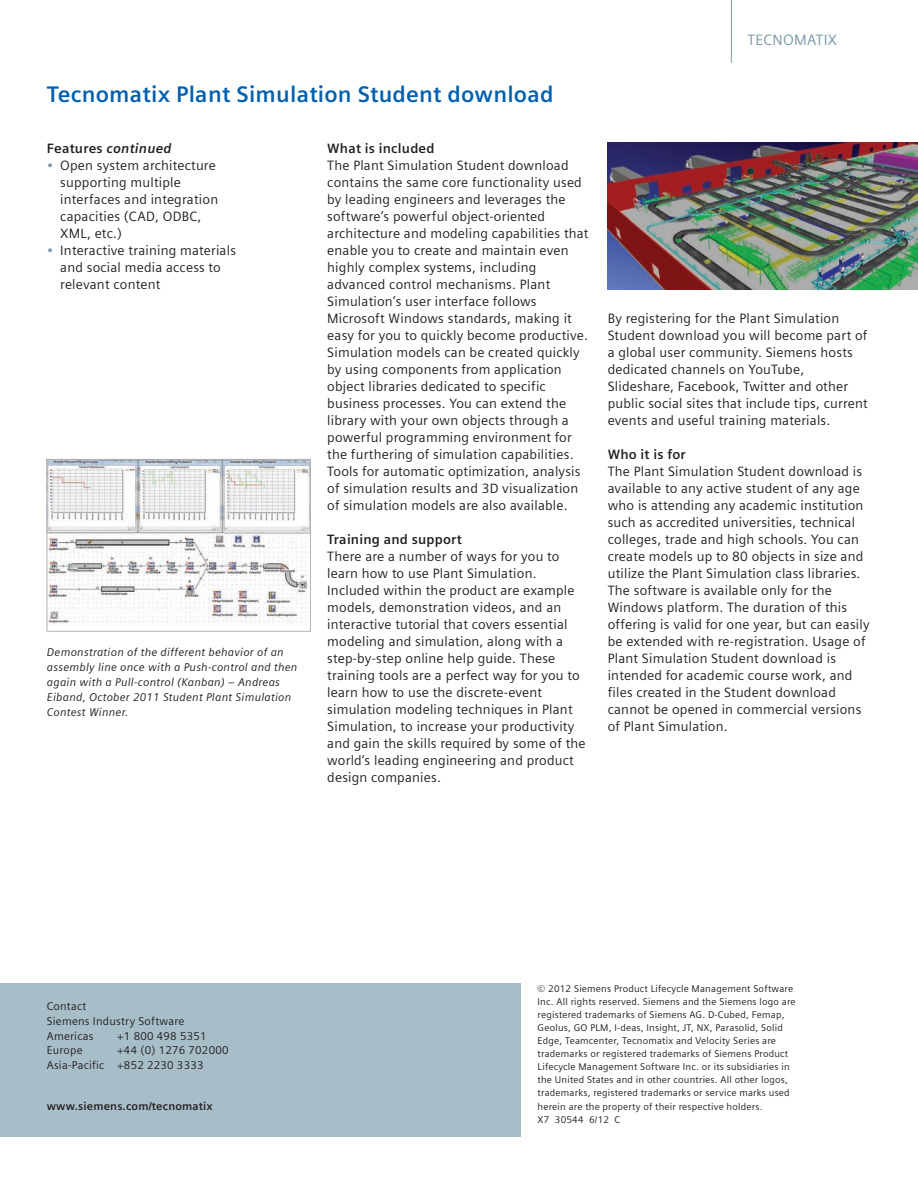
<style>
.page{position:relative;width:918px;height:1188px;background:#fff}
.page>*{position:absolute;margin:0;border:0;box-sizing:border-box;transform-origin:0 0}
.t1{font:700 22.5px "Siemens Sans";letter-spacing:.01em;color:#0160ae}
.t2{font:15px "Siemens Sans";color:#7b99a9}
.t3{font:13.5px/17px "Siemens Sans";letter-spacing:.015em;color:#231f20}
.t4{font:700 13.5px "Siemens Sans";letter-spacing:.015em;color:#231f20}
.t5{font:italic 700 13.5px "Siemens Sans";letter-spacing:.015em;color:#231f20}
.t6{font:italic 11.25px/14.9px "Siemens Sans";letter-spacing:.02em;color:#231f20}
.t7{font:11.25px/14.9px "Siemens Sans";letter-spacing:.02em;color:#231f20}
.t8{font:700 11.25px "Siemens Sans";letter-spacing:.015em;color:#231f20}
.t9{font:9.75px/13px "Siemens Sans";letter-spacing:.02em;color:#231f20}
.s1{font-style:normal}
.s2{color:#7b99a9}
</style>
<div class="page">
<img style="left:608px;top:143px;width:310px;height:146px">
<div style="left:0;top:984px;width:521px;height:153px;background:#a7bdc8"></div>
<hr style="left:731px;top:0;width:1px;height:63px;background:#7b99a9">
<img style="left:49px;top:461px;width:260px;height:164px">
<div style="left:47px;top:459px;width:264px;height:172px;border:1px solid #b2b3b7"></div>
<h1 class="t1" style="left:47px;top:81px;width:508px">Tecnomatix Plant Simulation Student download</h1>
<p class="t5" style="left:47px;top:141px;width:126px"><span class="s1">Features</span> continued</p>
<p class="t3" style="left:60px;top:157px;width:159px;text-indent:-13px"><span class="s2">•</span> Open system architecture supporting multiple interfaces and integration capacities (CAD, ODBC,<br>XML, etc.)</p>
<p class="t3" style="left:60px;top:242px;width:177px;text-indent:-14px"><span class="s2">•</span> Interactive training materials and social media access to relevant content</p>
<p class="t6" style="left:47px;top:645px;width:252px">Demonstration of the different behavior of an assembly line once with a Push-control and then again with a Pull-control (Kanban) – Andreas Eiband, October 2011 Student Plant Simulation Contest Winner.</p>
<p class="t4" style="left:327px;top:141px;width:109px">What is included</p>
<p class="t3" style="left:327px;top:157px;width:263px">The Plant Simulation Student download contains the same core functionality used by leading engineers and leverages the software’s powerful object-oriented architecture and modeling capabilities that enable you to create and maintain even highly complex systems, including advanced control mechanisms. Plant Simulation’s user interface follows Microsoft Windows standards, making it easy for you to quickly become productive.<br>Simulation models can be created quickly by using components from application object libraries dedicated to specific business processes. You can extend the library with your own objects through a powerful programming environment for the furthering of simulation capabilities.<br>Tools for automatic optimization, analysis of simulation results and 3D visualization of simulation models are also available.</p>
<p class="t4" style="left:327px;top:532px;width:136px">Training and support</p>
<p class="t3" style="left:327px;top:548px;width:260px">There are a number of ways for you to learn how to use Plant Simulation.<br>Included within the product are example models, demonstration videos, and an interactive tutorial that covers essential modeling and simulation, along with a step-by-step online help guide. These training tools are a perfect way for you to learn how to use the discrete-event simulation modeling techniques in Plant Simulation, to increase your productivity and gain the skills required by some of the world’s leading engineering and product design companies.</p>
<p class="t2" style="left:748px;top:32px;width:18px">Tecnomatix</p>
<p class="t3" style="left:608px;top:310px;width:262px">By registering for the Plant Simulation Student download you will become part of a global user community. Siemens hosts dedicated channels on YouTube, Slideshare, Facebook, Twitter and other public social sites that include tips, current events and useful training materials.</p>
<p class="t4" style="left:608px;top:447px;width:79px">Who it is for</p>
<p class="t3" style="left:608px;top:463px;width:263px">The Plant Simulation Student download is available to any active student of any age who is attending any academic institution such as accredited universities, technical colleges, trade and high schools. You can create models up to 80 objects in size and utilize the Plant Simulation class libraries.<br>The software is available only for the Windows platform. The duration of this offering is valid for one year, but can easily be extended with re-registration. Usage of Plant Simulation Student download is intended for academic course work, and files created in the Student download cannot be opened in commercial versions of Plant Simulation.</p>
<p class="t7" style="left:47px;top:999px;width:139px">Contact<br>Siemens Industry Software<br>Americas</p>
<p class="t7" style="left:117px;top:1028px;width:91px">+1 800 498 5351</p>
<p class="t7" style="left:47px;top:1043px;width:183px;text-indent:71px">+44 (0) 1276 702000<br>Asia-Pacific +852 2230 3333</p>
<p class="t7" style="left:47px;top:1043px;width:37px">Europe</p>
<p class="t8" style="left:47px;top:1099px;width:168px">www.siemens.com/tecnomatix</p>
<p class="t9" style="left:538px;top:982px;width:260px">© 2012 Siemens Product Lifecycle Management Software Inc. All rights reserved. Siemens and the Siemens logo are registered trademarks of Siemens AG. D-Cubed, Femap, Geolus, GO PLM, I-deas, Insight, JT, NX, Parasolid, Solid Edge, Teamcenter, Tecnomatix and Velocity Series are trademarks or registered trademarks of Siemens Product Lifecycle Management Software Inc. or its subsidiaries in the United States and in other countries. All other logos, trademarks, registered trademarks or service marks used herein are the property of their respective holders.<br>X7 30544 6/12 C</p>
</div>
